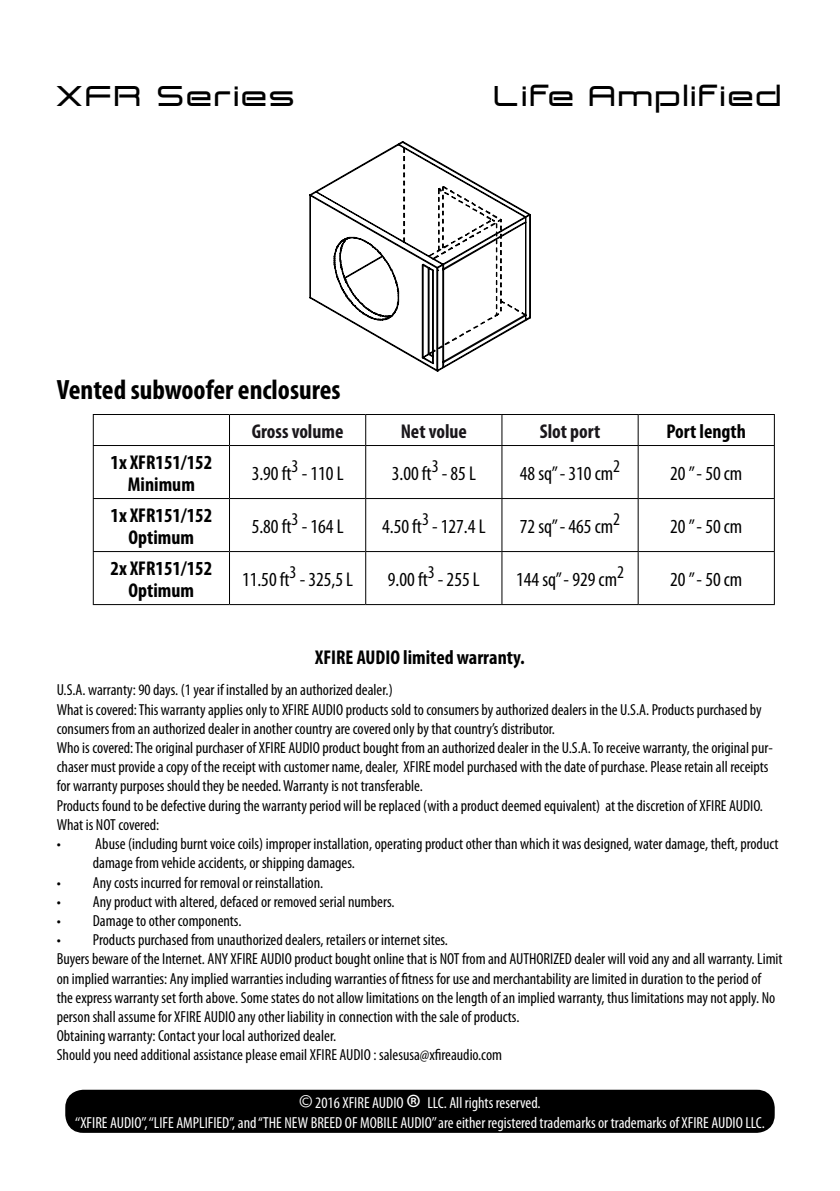
<style>
.page{position:relative;width:840px;height:1191px;background:#fff}
.page>*{position:absolute;margin:0;border:0;box-sizing:border-box;transform-origin:0 0}
.t1{font:condensed 40px "Myriad Pro";color:#fff}
.t2{font:700 condensed 28px "Myriad Pro";color:#000}
.t3{font:700 28px "Expansiva";letter-spacing:.05em;color:#000}
.t4{font:condensed 20px "Myriad Pro";color:#000}
.t5{font:700 condensed 20px/22px "Myriad Pro";color:#000;text-align:center}
.t6{font:700 condensed 20px "Myriad Pro";color:#1a171b}
.t7{font:condensed 16px/19.2px "Myriad Pro";color:#000}
.t8{font:condensed 16px/19.2px "Myriad Pro";color:#fff}
.s1{font-size:20px}
</style>
<div class="page">
<div style="left:67px;top:1091px;width:705px;height:39px;background:#000;border-radius:16px"></div>
<div style="left:65px;top:1089px;width:709px;height:43px;border:4px solid #000;border-radius:16px"></div>
<svg style="left:309px;top:141px;width:222px;height:231px"></svg>
<hr style="left:93px;top:414px;width:136px;height:1px;background:#000">
<hr style="left:93px;top:415px;width:1px;height:30px;background:#000">
<hr style="left:229px;top:414px;width:136px;height:1px;background:#000">
<hr style="left:229px;top:415px;width:1px;height:30px;background:#000">
<hr style="left:365px;top:414px;width:136px;height:1px;background:#000">
<hr style="left:365px;top:415px;width:1px;height:30px;background:#000">
<hr style="left:501px;top:414px;width:136px;height:1px;background:#000">
<hr style="left:501px;top:415px;width:1px;height:30px;background:#000">
<hr style="left:637px;top:414px;width:137px;height:1px;background:#000">
<hr style="left:637px;top:415px;width:1px;height:30px;background:#000">
<hr style="left:773px;top:415px;width:1px;height:30px;background:#000">
<hr style="left:93px;top:445px;width:136px;height:1px;background:#000">
<hr style="left:93px;top:446px;width:1px;height:52px;background:#000">
<hr style="left:229px;top:445px;width:136px;height:1px;background:#000">
<hr style="left:229px;top:446px;width:1px;height:52px;background:#000">
<hr style="left:365px;top:445px;width:136px;height:1px;background:#000">
<hr style="left:365px;top:446px;width:1px;height:52px;background:#000">
<hr style="left:501px;top:445px;width:136px;height:1px;background:#000">
<hr style="left:501px;top:446px;width:1px;height:52px;background:#000">
<hr style="left:637px;top:445px;width:137px;height:1px;background:#000">
<hr style="left:637px;top:446px;width:1px;height:52px;background:#000">
<hr style="left:773px;top:446px;width:1px;height:52px;background:#000">
<hr style="left:93px;top:498px;width:136px;height:1px;background:#000">
<hr style="left:93px;top:499px;width:1px;height:52px;background:#000">
<hr style="left:229px;top:498px;width:136px;height:1px;background:#000">
<hr style="left:229px;top:499px;width:1px;height:52px;background:#000">
<hr style="left:365px;top:498px;width:136px;height:1px;background:#000">
<hr style="left:365px;top:499px;width:1px;height:52px;background:#000">
<hr style="left:501px;top:498px;width:136px;height:1px;background:#000">
<hr style="left:501px;top:499px;width:1px;height:52px;background:#000">
<hr style="left:637px;top:498px;width:137px;height:1px;background:#000">
<hr style="left:637px;top:499px;width:1px;height:52px;background:#000">
<hr style="left:773px;top:499px;width:1px;height:52px;background:#000">
<hr style="left:93px;top:551px;width:136px;height:1px;background:#000">
<hr style="left:93px;top:552px;width:1px;height:52px;background:#000">
<hr style="left:229px;top:551px;width:136px;height:1px;background:#000">
<hr style="left:229px;top:552px;width:1px;height:52px;background:#000">
<hr style="left:365px;top:551px;width:136px;height:1px;background:#000">
<hr style="left:365px;top:552px;width:1px;height:52px;background:#000">
<hr style="left:501px;top:551px;width:136px;height:1px;background:#000">
<hr style="left:501px;top:552px;width:1px;height:52px;background:#000">
<hr style="left:637px;top:551px;width:137px;height:1px;background:#000">
<hr style="left:637px;top:552px;width:1px;height:52px;background:#000">
<hr style="left:773px;top:552px;width:1px;height:52px;background:#000">
<hr style="left:93px;top:604px;width:136px;height:1px;background:#000">
<hr style="left:229px;top:604px;width:136px;height:1px;background:#000">
<hr style="left:365px;top:604px;width:136px;height:1px;background:#000">
<hr style="left:501px;top:604px;width:136px;height:1px;background:#000">
<hr style="left:637px;top:604px;width:137px;height:1px;background:#000">
<h2 class="t3" style="left:57px;top:78px;width:241px">XFR Series</h2>
<h2 class="t3" style="left:494px;top:78px;width:289px">Life Amplified</h2>
<h2 class="t2" style="left:57px;top:374px;width:285px">Vented subwoofer enclosures</h2>
<p class="t6" style="left:251px;top:420px;width:93px">Gross volume</p>
<p class="t6" style="left:400px;top:420px;width:68px">Net volue</p>
<p class="t6" style="left:539px;top:420px;width:62px">Slot port</p>
<p class="t5" style="left:666px;top:420px;width:81px">Port length</p>
<p class="t5" style="left:110px;top:451px;width:103px">1x XFR151/152<br>Minimum</p>
<p class="t4" style="left:251px;top:462px;width:93px">3.90 ft<sup>3</sup> - 110 L</p>
<p class="t4" style="left:391px;top:462px;width:86px">3.00 ft<sup>3</sup> - 85 L</p>
<p class="t4" style="left:519px;top:462px;width:102px">48 sq’’- 310 cm<sup>2</sup></p>
<p class="t4" style="left:669px;top:462px;width:74px">20 ’’ - 50 cm</p>
<p class="t5" style="left:110px;top:504px;width:103px">1x XFR151/152<br>Optimum</p>
<p class="t4" style="left:251px;top:515px;width:93px">5.80 ft<sup>3</sup> - 164 L</p>
<p class="t4" style="left:382px;top:515px;width:105px">4.50 ft<sup>3</sup> - 127.4 L</p>
<p class="t4" style="left:519px;top:515px;width:102px">72 sq’’- 465 cm<sup>2</sup></p>
<p class="t4" style="left:669px;top:515px;width:74px">20 ’’ - 50 cm</p>
<p class="t5" style="left:110px;top:557px;width:103px">2x XFR151/152<br>Optimum</p>
<p class="t4" style="left:242px;top:568px;width:113px">11.50 ft<sup>3</sup> - 325,5 L</p>
<p class="t4" style="left:387px;top:568px;width:93px">9.00 ft<sup>3</sup> - 255 L</p>
<p class="t4" style="left:515px;top:568px;width:109px">144 sq’’- 929 cm<sup>2</sup></p>
<p class="t4" style="left:669px;top:568px;width:74px">20 ’’ - 50 cm</p>
<p class="t5" style="left:315px;top:647px;width:211px">XFIRE AUDIO limited warranty.</p>
<p class="t7" style="left:57px;top:681px;width:717px">U.S.A. warranty: 90 days. (1 year if installed by an authorized dealer.)<br>What is covered:This warranty applies only to XFIRE AUDIO products sold to consumers by authorized dealers in the U.S.A. Products purchased by consumers from an authorized dealer in another country are covered only by that country’s distributor.<br>Who is covered:The original purchaser of XFIRE AUDIO product bought from an authorized dealer in the U.S.A.To receive warranty, the original pur&shy;chaser must provide a copy of the receipt with customer name, dealer, XFIRE model purchased with the date of purchase. Please retain all receipts for warranty purposes should they be needed. Warranty is not transferable.<br>Products found to be defective during the warranty period will be replaced (with a product deemed equivalent) at the discretion of XFIRE AUDIO.<br>What is NOT covered:</p>
<p class="t7" style="left:93px;top:834px;width:686px;text-indent:-36px">• Abuse (including burnt voice coils) improper installation, operating product other than which it was designed, water damage, theft, product damage from vehicle accidents, or shipping damages.</p>
<p class="t7" style="left:57px;top:873px;width:268px">• Any costs incurred for removal or reinstallation.</p>
<p class="t7" style="left:57px;top:892px;width:339px">• Any product with altered, defaced or removed serial numbers.</p>
<p class="t7" style="left:57px;top:911px;width:186px">• Damage to other components.</p>
<p class="t7" style="left:57px;top:930px;width:727px">• Products purchased from unauthorized dealers, retailers or internet sites.<br>Buyers beware of the Internet. ANY XFIRE AUDIO product bought online that is NOT from and AUTHORIZED dealer will void any and all warranty. Limit on implied warranties: Any implied warranties including warranties of fitness for use and merchantability are limited in duration to the period of<br>the express warranty set forth above. Some states do not allow limitations on the length of an implied warranty, thus limitations may not apply. No person shall assume for XFIRE AUDIO any other liability in connection with the sale of products.<br>Obtaining warranty: Contact your local authorized dealer.<br>Should you need additional assistance please email XFIRE AUDIO : salesusa@xfireaudio.com</p>
<p class="t8" style="left:299px;top:1093px;width:106px"><span class="s1">©</span> 2016 XFIRE AUDIO</p>
<h1 class="t1" style="left:406px;top:1087px;width:16px">®</h1>
<p class="t8" style="left:75px;top:1093px;width:690px;text-indent:352px">LLC. All rights reserved.<br>‘‘XFIRE AUDIO’’, ‘‘LIFE AMPLIFIED’’, and ‘‘THE NEW BREED OF MOBILE AUDIO’’ are either registered trademarks or trademarks of XFIRE AUDIO LLC.</p>
</div>
